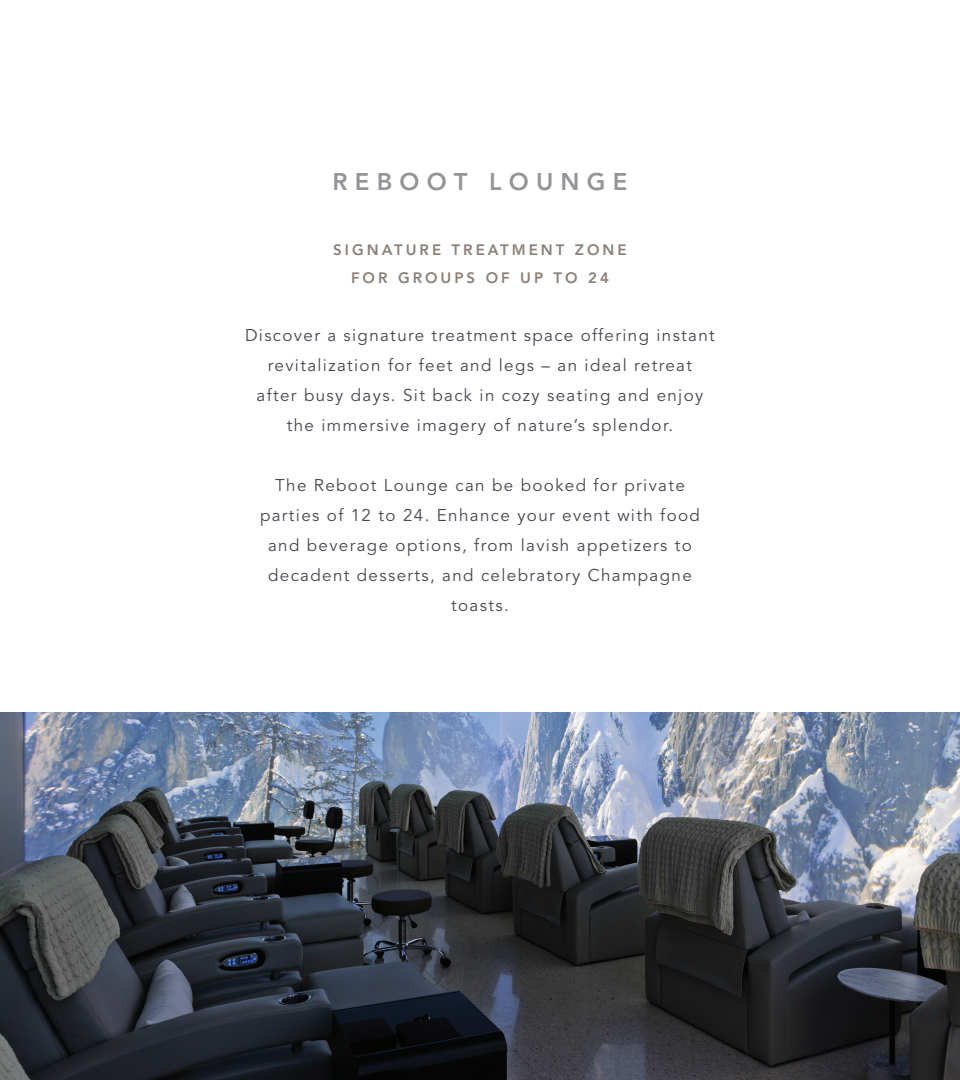
<style>
.page{position:relative;width:960px;height:1080px;background:#fff}
.page>*{position:absolute;margin:0;border:0;box-sizing:border-box;transform-origin:0 0}
.t1{font:800 24px "Avenir LT Std";letter-spacing:.3em;color:#939598}
.t2{font:17px/30px "Avenir LT Std";letter-spacing:.08em;color:#46494f;text-align:center}
.t3{font:800 15px/28px "Avenir LT Std";letter-spacing:.2em;color:#8c8178;text-align:center}
</style>
<div class="page">
<img style="left:0;top:712px;width:960px;height:368px">
<h1 class="t1" style="left:333px;top:168px;width:296px">REBOOT LOUNGE</h1>
<p class="t3" style="left:333px;top:236px;width:295px">SIGNATURE TREATMENT ZONE<br>FOR GROUPS OF UP TO 24</p>
<p class="t2" style="left:245px;top:321px;width:471px">Discover a signature treatment space offering instant revitalization for feet and legs – an ideal retreat<br>after busy days. Sit back in cozy seating and enjoy the immersive imagery of nature’s splendor.</p>
<p class="t2" style="left:260px;top:471px;width:441px">The Reboot Lounge can be booked for private parties of 12 to 24. Enhance your event with food and beverage options, from lavish appetizers to decadent desserts, and celebratory Champagne toasts.</p>
</div>
